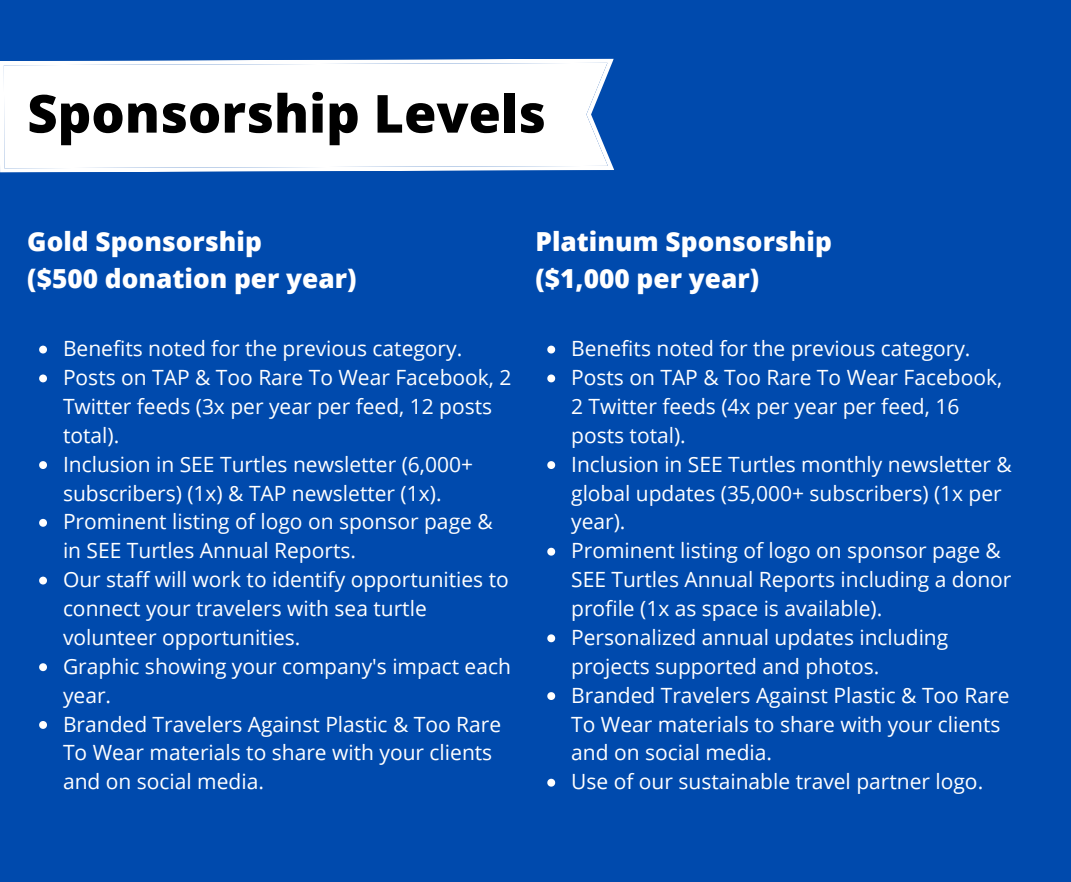
<style>
.page{position:relative;width:1071px;height:882px;background:#004aad}
.page>*{position:absolute;margin:0;border:0;box-sizing:border-box;transform-origin:0 0}
.t1{font:800 52.5px "Open Sans";color:#000}
.t2{font:800 26.25px/36.8px "Open Sans";color:#fff}
.t3{font:21px/28.9px "Open Sans";color:#fff}
</style>
<div class="page">
<svg style="left:39px;top:346px;width:8px;height:8px"></svg>
<svg style="left:39px;top:375px;width:8px;height:7px"></svg>
<svg style="left:39px;top:461px;width:8px;height:8px"></svg>
<svg style="left:39px;top:519px;width:8px;height:8px"></svg>
<svg style="left:39px;top:577px;width:8px;height:8px"></svg>
<svg style="left:39px;top:663px;width:8px;height:8px"></svg>
<svg style="left:39px;top:721px;width:8px;height:8px"></svg>
<svg style="left:547px;top:346px;width:8px;height:8px"></svg>
<svg style="left:547px;top:375px;width:8px;height:7px"></svg>
<svg style="left:547px;top:461px;width:8px;height:8px"></svg>
<svg style="left:547px;top:548px;width:8px;height:8px"></svg>
<svg style="left:547px;top:634px;width:8px;height:8px"></svg>
<svg style="left:547px;top:692px;width:8px;height:8px"></svg>
<svg style="left:547px;top:779px;width:8px;height:8px"></svg>
<div style="left:0;top:59px;width:614px;height:114px;background:#fff"></div>
<h1 class="t1" style="left:27px;top:77px;width:520px">Sponsorship Levels</h1>
<p class="t2" style="left:27px;top:223px;width:331px">Gold Sponsorship<br>($500 donation per year)</p>
<p class="t3" style="left:63px;top:334px;width:450px">Benefits noted for the previous category.<br>Posts on TAP &amp; Too Rare To Wear Facebook, 2<br>Twitter feeds (3x per year per feed, 12 posts total).<br>Inclusion in SEE Turtles newsletter (6,000+ subscribers) (1x) &amp; TAP newsletter (1x).<br>Prominent listing of logo on sponsor page &amp; in SEE Turtles Annual Reports.<br>Our staff will work to identify opportunities to connect your travelers with sea turtle volunteer opportunities.<br>Graphic showing your company's impact each year.<br>Branded Travelers Against Plastic &amp; Too Rare To Wear materials to share with your clients and on social media.</p>
<p class="t2" style="left:536px;top:223px;width:298px">Platinum Sponsorship ($1,000 per year)</p>
<p class="t3" style="left:571px;top:334px;width:442px">Benefits noted for the previous category.<br>Posts on TAP &amp; Too Rare To Wear Facebook, 2 Twitter feeds (4x per year per feed, 16 posts total).<br>Inclusion in SEE Turtles monthly newsletter &amp; global updates (35,000+ subscribers) (1x per year).<br>Prominent listing of logo on sponsor page &amp; SEE Turtles Annual Reports including a donor profile (1x as space is available).<br>Personalized annual updates including projects supported and photos.<br>Branded Travelers Against Plastic &amp; Too Rare To Wear materials to share with your clients and on social media.<br>Use of our sustainable travel partner logo.</p>
</div>
